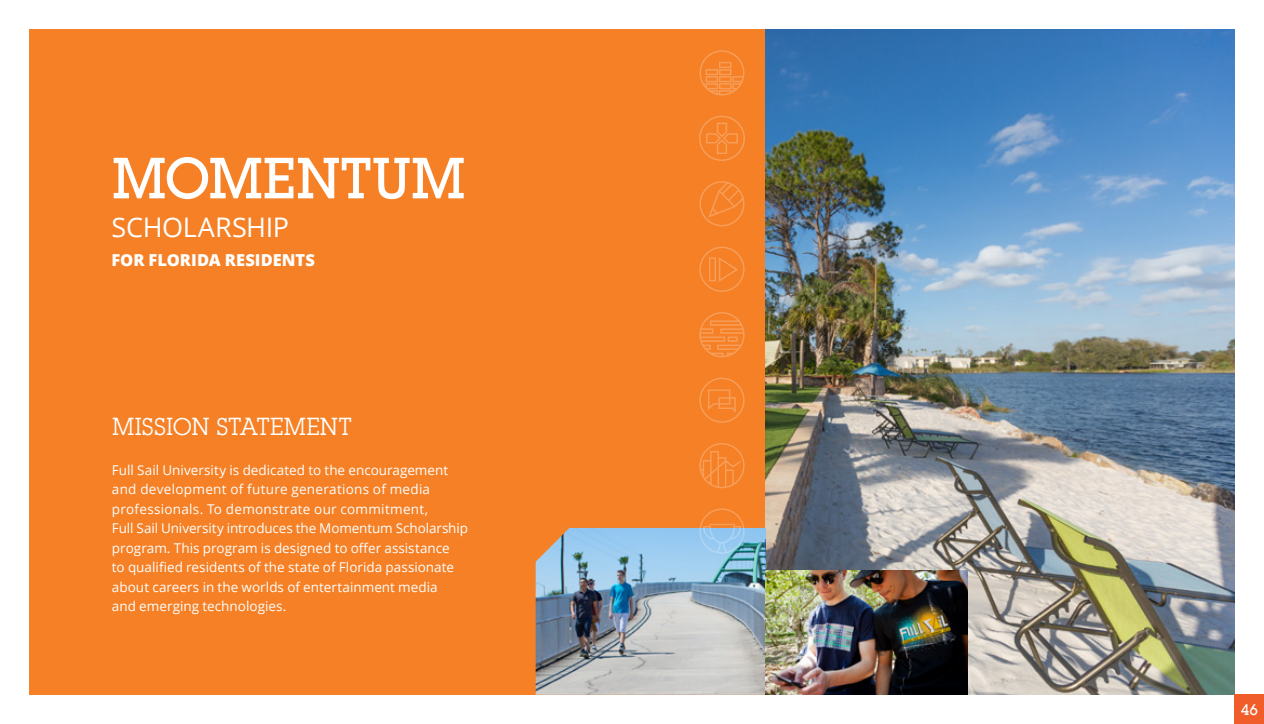
<style>
.page{position:relative;width:1264px;height:724px;background:#fff}
.page>*{position:absolute;margin:0;border:0;box-sizing:border-box;transform-origin:0 0}
.t1{font:500 57px "Lubalin Graph IT Cby BT";letter-spacing:-.02em;color:#fff}
.t2{font:27px "Open Sans";letter-spacing:-.015em;color:#fff}
.t3{font:24px "Lubalin Graph IT Cby BT";letter-spacing:-.025em;color:#fff}
.t4{font:800 16.5px "Open Sans";color:#fff}
.t5{font:500 15px "Lubalin Graph IT Cby BT";color:#fff}
.t6{font:13.5px/19.5px "Open Sans";color:#fff}
</style>
<div class="page">
<div style="left:29px;top:29px;width:737px;height:665px;background:#f58025"></div>
<img style="left:766px;top:29px;width:468px;height:665px">
<img style="left:536px;top:528px;width:230px;height:166px">
<img style="left:766px;top:570px;width:202px;height:124px">
<svg style="left:699px;top:181px;width:45px;height:45px"></svg>
<svg style="left:699px;top:246px;width:45px;height:46px"></svg>
<svg style="left:699px;top:116px;width:46px;height:45px"></svg>
<svg style="left:699px;top:50px;width:45px;height:45px"></svg>
<svg style="left:699px;top:312px;width:45px;height:45px"></svg>
<svg style="left:699px;top:377px;width:45px;height:46px"></svg>
<svg style="left:699px;top:443px;width:45px;height:45px"></svg>
<svg style="left:699px;top:508px;width:45px;height:45px"></svg>
<div style="left:1234px;top:694px;width:30px;height:30px;background:#f15d2a"></div>
<h1 class="t1" style="left:112px;top:143px;width:356px">MOMENTUM</h1>
<h2 class="t2" style="left:112px;top:209px;width:179px">SCHOLARSHIP</h2>
<p class="t4" style="left:112px;top:247px;width:205px">FOR FLORIDA RESIDENTS</p>
<h3 class="t3" style="left:112px;top:412px;width:242px">MISSION STATEMENT</h3>
<p class="t6" style="left:112px;top:459px;width:357px">Full Sail University is dedicated to the encouragement and development of future generations of media professionals. To demonstrate our commitment,<br>Full Sail University introduces the Momentum Scholarship program. This program is designed to offer assistance<br>to qualified residents of the state of Florida passionate about careers in the worlds of entertainment media<br>and emerging technologies.</p>
<p class="t5" style="left:1241px;top:700px;width:19px">46</p>
</div>
